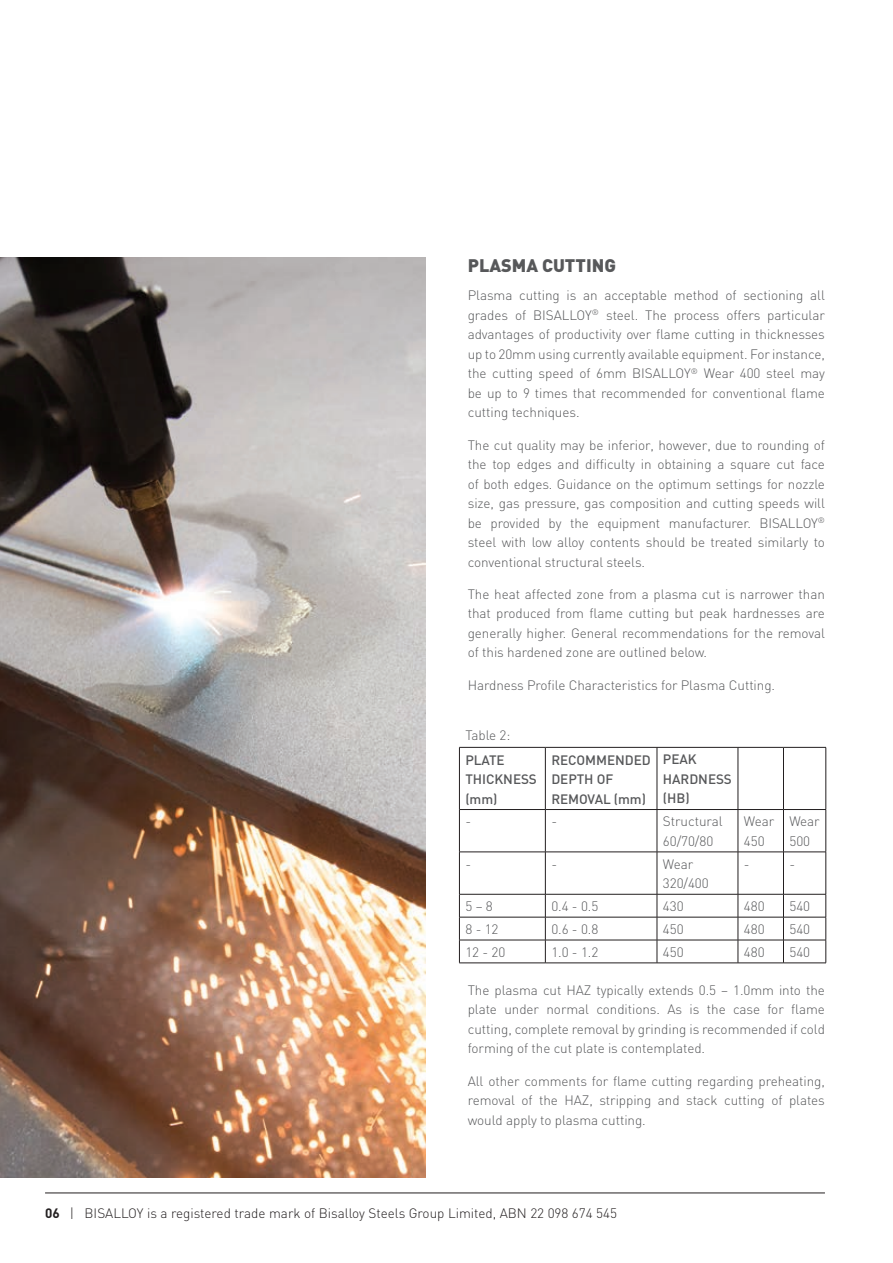
<style>
.page{position:relative;width:893px;height:1263px;background:#fff}
.page>*{position:absolute;margin:0;border:0;box-sizing:border-box;transform-origin:0 0}
.t1{font:900 18px "DIN";color:#57585a}
.t2{font:300 13.5px/19.5px "DIN";letter-spacing:-.005em;color:#57585a;text-align:justify}
.t3{font:300 13.5px "DIN";color:#231f20}
.t4{font:500 13.5px/19.5px "DIN";letter-spacing:-.005em;color:#57585a}
.s1{font-weight:700}
</style>
<div class="page">
<hr style="left:45px;top:1193px;width:780px;height:1px;background:#231f20">
<hr style="left:459px;top:810px;width:1px;height:42px;background:#231f20">
<hr style="left:545px;top:810px;width:1px;height:42px;background:#231f20">
<hr style="left:657px;top:810px;width:1px;height:42px;background:#231f20">
<hr style="left:738px;top:810px;width:1px;height:42px;background:#231f20">
<hr style="left:783px;top:810px;width:1px;height:42px;background:#231f20">
<hr style="left:826px;top:810px;width:1px;height:42px;background:#231f20">
<hr style="left:459px;top:852px;width:86px;height:1px;background:#231f20">
<hr style="left:459px;top:852px;width:1px;height:42px;background:#231f20">
<hr style="left:545px;top:852px;width:112px;height:1px;background:#231f20">
<hr style="left:545px;top:852px;width:1px;height:42px;background:#231f20">
<hr style="left:657px;top:852px;width:81px;height:1px;background:#231f20">
<hr style="left:657px;top:852px;width:1px;height:42px;background:#231f20">
<hr style="left:738px;top:852px;width:45px;height:1px;background:#231f20">
<hr style="left:738px;top:852px;width:1px;height:42px;background:#231f20">
<hr style="left:783px;top:852px;width:43px;height:1px;background:#231f20">
<hr style="left:783px;top:852px;width:1px;height:42px;background:#231f20">
<hr style="left:826px;top:852px;width:1px;height:42px;background:#231f20">
<hr style="left:459px;top:894px;width:86px;height:1px;background:#231f20">
<hr style="left:545px;top:894px;width:112px;height:1px;background:#231f20">
<hr style="left:657px;top:894px;width:81px;height:1px;background:#231f20">
<hr style="left:738px;top:894px;width:45px;height:1px;background:#231f20">
<hr style="left:783px;top:894px;width:43px;height:1px;background:#231f20">
<hr style="left:459px;top:917px;width:86px;height:1px;background:#231f20">
<hr style="left:545px;top:917px;width:112px;height:1px;background:#231f20">
<hr style="left:657px;top:917px;width:81px;height:1px;background:#231f20">
<hr style="left:738px;top:917px;width:45px;height:1px;background:#231f20">
<hr style="left:783px;top:917px;width:43px;height:1px;background:#231f20">
<hr style="left:459px;top:940px;width:86px;height:1px;background:#231f20">
<svg style="left:459px;top:894px;width:1px;height:69px"></svg>
<hr style="left:545px;top:940px;width:112px;height:1px;background:#231f20">
<svg style="left:545px;top:894px;width:1px;height:69px"></svg>
<hr style="left:657px;top:940px;width:81px;height:1px;background:#231f20">
<svg style="left:657px;top:894px;width:1px;height:69px"></svg>
<hr style="left:738px;top:940px;width:45px;height:1px;background:#231f20">
<svg style="left:738px;top:894px;width:1px;height:69px"></svg>
<hr style="left:783px;top:940px;width:43px;height:1px;background:#231f20">
<svg style="left:783px;top:894px;width:1px;height:69px"></svg>
<svg style="left:826px;top:894px;width:1px;height:69px"></svg>
<hr style="left:459px;top:963px;width:86px;height:1px;background:#231f20">
<hr style="left:545px;top:963px;width:112px;height:1px;background:#231f20">
<hr style="left:657px;top:963px;width:81px;height:1px;background:#231f20">
<hr style="left:738px;top:963px;width:45px;height:1px;background:#231f20">
<hr style="left:783px;top:963px;width:43px;height:1px;background:#231f20">
<hr style="left:459px;top:747px;width:86px;height:1px;background:#231f20">
<hr style="left:459px;top:747px;width:1px;height:62px;background:#231f20">
<hr style="left:545px;top:747px;width:112px;height:1px;background:#231f20">
<hr style="left:545px;top:747px;width:1px;height:62px;background:#231f20">
<hr style="left:657px;top:747px;width:81px;height:1px;background:#231f20">
<hr style="left:657px;top:747px;width:1px;height:62px;background:#231f20">
<hr style="left:738px;top:747px;width:45px;height:1px;background:#231f20">
<hr style="left:738px;top:747px;width:1px;height:62px;background:#231f20">
<hr style="left:783px;top:747px;width:43px;height:1px;background:#231f20">
<hr style="left:783px;top:747px;width:1px;height:62px;background:#231f20">
<hr style="left:826px;top:747px;width:1px;height:62px;background:#231f20">
<hr style="left:459px;top:809px;width:86px;height:1px;background:#231f20">
<hr style="left:545px;top:809px;width:112px;height:1px;background:#231f20">
<hr style="left:657px;top:809px;width:81px;height:1px;background:#231f20">
<hr style="left:738px;top:809px;width:45px;height:1px;background:#231f20">
<hr style="left:783px;top:809px;width:43px;height:1px;background:#231f20">
<img style="left:0;top:257px;width:425px;height:921px">
<h1 class="t1" style="left:468px;top:254px;width:150px">PLASMA CUTTING</h1>
<p class="t2" style="left:468px;top:286px;width:359px">Plasma cutting is an acceptable method of sectioning all grades of BISALLOY<sup>®</sup> steel. The process offers particular advantages of productivity over flame cutting in thicknesses up to 20mm using currently available equipment. For instance, the cutting speed of 6mm BISALLOY<sup>®</sup> Wear 400 steel may be up to 9 times that recommended for conventional flame cutting techniques.</p>
<p class="t2" style="left:468px;top:435px;width:359px">The cut quality may be inferior, however, due to rounding of the top edges and difficulty in obtaining a square cut face of both edges. Guidance on the optimum settings for nozzle size, gas pressure, gas composition and cutting speeds will be provided by the equipment manufacturer. BISALLOY<sup>® </sup>steel with low alloy contents should be treated similarly to conventional structural steels.</p>
<p class="t2" style="left:468px;top:584px;width:359px">The heat affected zone from a plasma cut is narrower than that produced from flame cutting but peak hardnesses are generally higher. General recommendations for the removal of this hardened zone are outlined below.</p>
<p class="t2" style="left:468px;top:675px;width:309px">Hardness Profile Characteristics for Plasma Cutting.</p>
<p class="t2" style="left:465px;top:725px;width:47px">Table 2:</p>
<p class="t4" style="left:465px;top:749px;width:73px">PLATE<br>THICKNESS (mm)</p>
<p class="t4" style="left:551px;top:749px;width:101px">RECOMMENDED<br>DEPTH OF<br>REMOVAL (mm)</p>
<p class="t4" style="left:663px;top:749px;width:70px">PEAK<br>HARDNESS (HB)</p>
<p class="t2" style="left:465px;top:812px;width:7px">-</p>
<p class="t2" style="left:551px;top:812px;width:7px">-</p>
<p class="t2" style="left:663px;top:812px;width:61px">Structural<br>60/70/80</p>
<p class="t2" style="left:744px;top:812px;width:32px">Wear<br>450</p>
<p class="t2" style="left:789px;top:812px;width:32px">Wear<br>500</p>
<p class="t2" style="left:465px;top:854px;width:7px">-</p>
<p class="t2" style="left:551px;top:854px;width:7px">-</p>
<p class="t2" style="left:663px;top:854px;width:47px">Wear<br>320/400</p>
<p class="t2" style="left:744px;top:854px;width:7px">-</p>
<p class="t2" style="left:789px;top:854px;width:7px">-</p>
<p class="t2" style="left:465px;top:896px;width:29px">5 – 8</p>
<p class="t2" style="left:551px;top:896px;width:48px">0.4 - 0.5</p>
<p class="t2" style="left:663px;top:896px;width:22px">430</p>
<p class="t2" style="left:744px;top:896px;width:22px">480</p>
<p class="t2" style="left:789px;top:896px;width:22px">540</p>
<p class="t2" style="left:465px;top:919px;width:35px">8 - 12</p>
<p class="t2" style="left:551px;top:919px;width:48px">0.6 - 0.8</p>
<p class="t2" style="left:663px;top:919px;width:22px">450</p>
<p class="t2" style="left:744px;top:919px;width:22px">480</p>
<p class="t2" style="left:789px;top:919px;width:22px">540</p>
<p class="t2" style="left:465px;top:942px;width:41px">12 - 20</p>
<p class="t2" style="left:551px;top:942px;width:48px">1.0 - 1.2</p>
<p class="t2" style="left:663px;top:942px;width:22px">450</p>
<p class="t2" style="left:744px;top:942px;width:22px">480</p>
<p class="t2" style="left:789px;top:942px;width:22px">540</p>
<p class="t2" style="left:468px;top:980px;width:359px">The plasma cut HAZ typically extends 0.5 – 1.0mm into the plate under normal conditions. As is the case for flame cutting, complete removal by grinding is recommended if cold forming of the cut plate is contemplated.</p>
<p class="t2" style="left:468px;top:1071px;width:359px">All other comments for flame cutting regarding preheating, removal of the HAZ, stripping and stack cutting of plates would apply to plasma cutting.</p>
<p class="t3" style="left:45px;top:1205px;width:573px"><span class="s1">06</span> | BISALLOY is a registered trade mark of Bisalloy Steels Group Limited, ABN 22 098 674 545</p>
</div>
